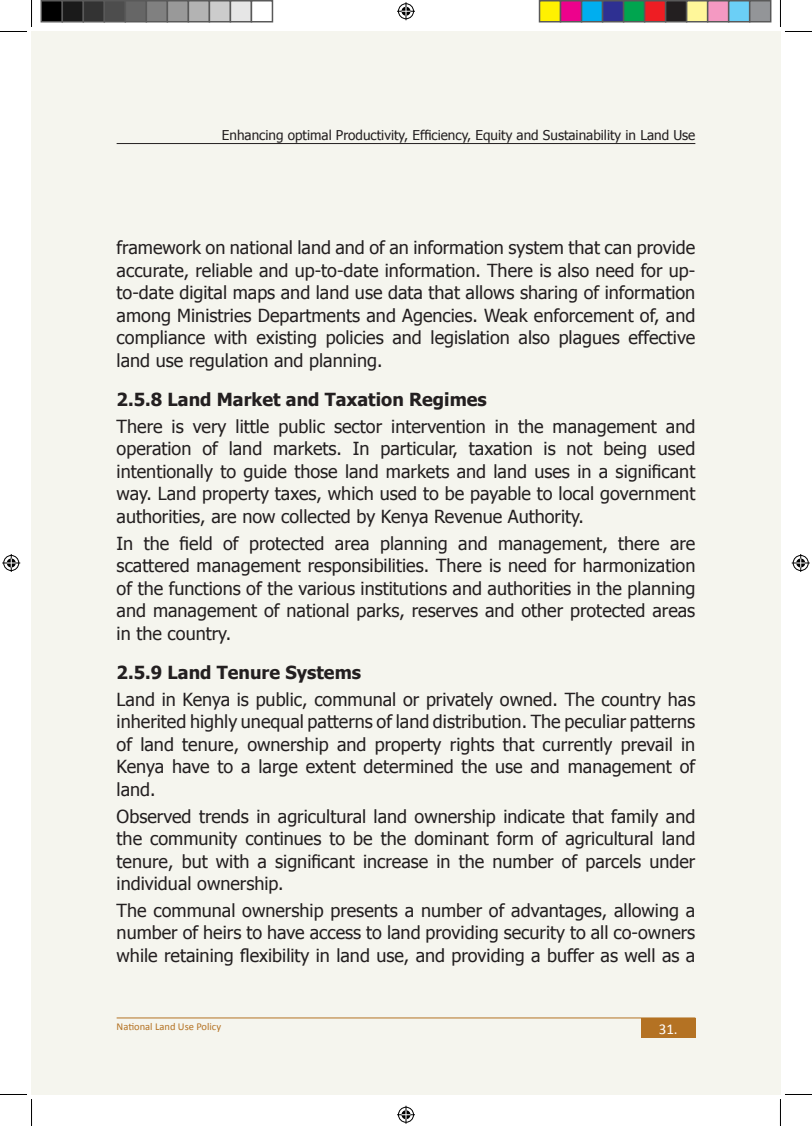
<style>
.page{position:relative;width:812px;height:1126px;background:#fff}
.page>*{position:absolute;margin:0;border:0;box-sizing:border-box;transform-origin:0 0}
.t1{font:18px/22.5px "Tahoma";color:#231f20;text-align:justify}
.t2{font:700 18px "Tahoma";color:#231f20}
.t3{font:15px "Calibri";color:#fff}
.t4{font:13.5px "Tahoma";color:#231f20}
.t5{font:10.5px "Calibri";color:#b47223}
</style>
<div class="page">
<div style="left:32px;top:32px;width:748px;height:1062px;background:#f5f5ee"></div>
<hr style="left:117px;top:143px;width:578px;height:1px;background:#231f20">
<hr style="left:117px;top:1018px;width:578px;height:1px;background:#b47223">
<div style="left:641px;top:1018px;width:54px;height:20px;background:#b47223"></div>
<svg style="left:0;top:0;width:32px;height:32px"></svg>
<svg style="left:0;top:1094px;width:32px;height:32px"></svg>
<svg style="left:780px;top:0;width:31px;height:32px"></svg>
<svg style="left:780px;top:1094px;width:31px;height:32px"></svg>
<svg style="left:397px;top:2px;width:18px;height:18px"></svg>
<svg style="left:397px;top:1106px;width:18px;height:18px"></svg>
<svg style="left:2px;top:554px;width:18px;height:18px"></svg>
<svg style="left:791px;top:554px;width:18px;height:18px"></svg>
<div style="left:41px;top:1px;width:21px;height:21px;background:#000"></div>
<div style="left:40px;top:0;width:23px;height:22px;border:2px solid #595959"></div>
<div style="left:62px;top:1px;width:21px;height:21px;background:#1a1a1a"></div>
<div style="left:62px;top:0;width:22px;height:22px;border:2px solid #595959"></div>
<div style="left:83px;top:1px;width:21px;height:21px;background:#333"></div>
<div style="left:82px;top:0;width:23px;height:22px;border:2px solid #595959"></div>
<div style="left:104px;top:1px;width:21px;height:21px;background:#4d4d4d"></div>
<div style="left:104px;top:0;width:22px;height:22px;border:2px solid #595959"></div>
<div style="left:125px;top:1px;width:21px;height:21px;background:#666"></div>
<div style="left:124px;top:0;width:23px;height:22px;border:2px solid #595959"></div>
<div style="left:146px;top:1px;width:21px;height:21px;background:#808080"></div>
<div style="left:146px;top:0;width:22px;height:22px;border:2px solid #595959"></div>
<div style="left:167px;top:1px;width:21px;height:21px;background:#999"></div>
<div style="left:166px;top:0;width:23px;height:22px;border:2px solid #595959"></div>
<div style="left:188px;top:1px;width:21px;height:21px;background:#b3b3b3"></div>
<div style="left:188px;top:0;width:22px;height:22px;border:2px solid #595959"></div>
<div style="left:209px;top:1px;width:21px;height:21px;background:#ccc"></div>
<div style="left:208px;top:0;width:23px;height:22px;border:2px solid #595959"></div>
<div style="left:230px;top:1px;width:21px;height:21px;background:#e6e6e6"></div>
<div style="left:230px;top:0;width:22px;height:22px;border:2px solid #595959"></div>
<div style="left:250px;top:0;width:23px;height:22px;border:2px solid #595959"></div>
<div style="left:539px;top:1px;width:21px;height:21px;background:#fff101"></div>
<div style="left:538px;top:0;width:23px;height:22px;border:2px solid #595959"></div>
<div style="left:560px;top:1px;width:21px;height:21px;background:#ed028c"></div>
<div style="left:559px;top:0;width:23px;height:22px;border:2px solid #595959"></div>
<div style="left:581px;top:1px;width:21px;height:21px;background:#00aeef"></div>
<div style="left:580px;top:0;width:23px;height:22px;border:2px solid #595959"></div>
<div style="left:602px;top:1px;width:21px;height:21px;background:#2e3092"></div>
<div style="left:601px;top:0;width:23px;height:22px;border:2px solid #595959"></div>
<div style="left:623px;top:1px;width:21px;height:21px;background:#00a54f"></div>
<div style="left:622px;top:0;width:23px;height:22px;border:2px solid #595959"></div>
<div style="left:644px;top:1px;width:21px;height:21px;background:#ee1d23"></div>
<div style="left:643px;top:0;width:23px;height:22px;border:2px solid #595959"></div>
<div style="left:665px;top:1px;width:21px;height:21px;background:#231f20"></div>
<div style="left:664px;top:0;width:23px;height:22px;border:2px solid #595959"></div>
<div style="left:686px;top:1px;width:21px;height:21px;background:#fff79a"></div>
<div style="left:685px;top:0;width:23px;height:22px;border:2px solid #595959"></div>
<div style="left:707px;top:1px;width:21px;height:21px;background:#f499c2"></div>
<div style="left:706px;top:0;width:23px;height:22px;border:2px solid #595959"></div>
<div style="left:728px;top:1px;width:21px;height:21px;background:#6bcff6"></div>
<div style="left:727px;top:0;width:23px;height:22px;border:2px solid #595959"></div>
<div style="left:749px;top:1px;width:21px;height:21px;background:#939598"></div>
<div style="left:748px;top:0;width:23px;height:22px;border:2px solid #595959"></div>
<p class="t4" style="left:222px;top:126px;width:475px">Enhancing optimal Productivity, Efficiency, Equity and Sustainability in Land Use</p>
<p class="t1" style="left:117px;top:235px;width:580px">framework on national land and of an information system that can provide accurate, reliable and up-to-date information. There is also need for up&shy;to-date digital maps and land use data that allows sharing of information among Ministries Departments and Agencies. Weak enforcement of, and compliance with existing policies and legislation also plagues effective land use regulation and planning.</p>
<p class="t2" style="left:117px;top:387px;width:371px">2.5.8 Land Market and Taxation Regimes</p>
<p class="t1" style="left:117px;top:414px;width:580px">There is very little public sector intervention in the management and operation of land markets. In particular, taxation is not being used intentionally to guide those land markets and land uses in a significant way. Land property taxes, which used to be payable to local government authorities, are now collected by Kenya Revenue Authority.</p>
<p class="t1" style="left:117px;top:531px;width:580px">In the field of protected area planning and management, there are scattered management responsibilities. There is need for harmonization of the functions of the various institutions and authorities in the planning and management of national parks, reserves and other protected areas in the country.</p>
<p class="t2" style="left:117px;top:660px;width:246px">2.5.9 Land Tenure Systems</p>
<p class="t1" style="left:117px;top:687px;width:580px">Land in Kenya is public, communal or privately owned. The country has inherited highly unequal patterns of land distribution. The peculiar patterns of land tenure, ownership and property rights that currently prevail in Kenya have to a large extent determined the use and management of land.</p>
<p class="t1" style="left:117px;top:804px;width:580px">Observed trends in agricultural land ownership indicate that family and the community continues to be the dominant form of agricultural land tenure, but with a significant increase in the number of parcels under individual ownership.</p>
<p class="t1" style="left:117px;top:898px;width:580px">The communal ownership presents a number of advantages, allowing a number of heirs to have access to land providing security to all co-owners while retaining flexibility in land use, and providing a buffer as well as a</p>
<p class="t5" style="left:117px;top:1020px;width:106px">National Land Use Policy</p>
<p class="t3" style="left:658px;top:1019px;width:20px">31.</p>
</div>
